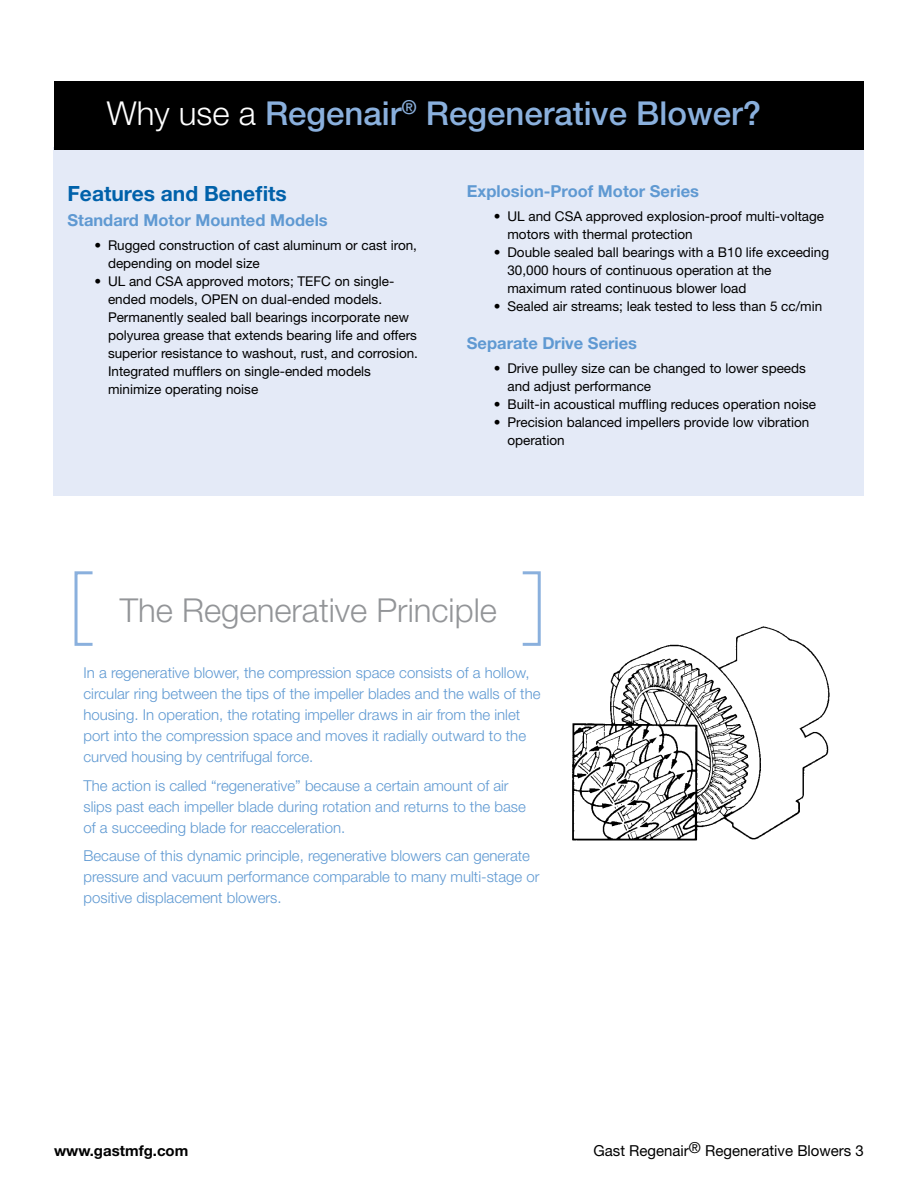
<style>
.page{position:relative;width:918px;height:1188px;background:#fff}
.page>*{position:absolute;margin:0;border:0;box-sizing:border-box;transform-origin:0 0}
.t1{font:500 33px "Helvetica Neue";color:#8ab0dd}
.t2{font:300 33px "Helvetica Neue";color:#939598}
.t3{font:700 21px "Helvetica Neue";color:#0061aa}
.t4{font:700 16.5px "Helvetica Neue";color:#5f99d2}
.t5{font:15.15px "Helvetica Neue";color:#000}
.t6{font:300 15px/21px "Helvetica Neue";color:#5f99d2}
.t7{font:700 15px "Helvetica Neue";color:#000}
.t8{font:13.5px/18px "Helvetica Neue";color:#000}
.s1{font-weight:300;color:#fff}
</style>
<div class="page">
<div style="left:54px;top:147px;width:810px;height:349px;background:#e4eaf7"></div>
<div style="left:75px;top:571px;width:19px;height:75px;border:3px solid #8ab0dd"></div>
<div style="left:521px;top:571px;width:20px;height:75px;border:3px solid #8ab0dd"></div>
<div style="left:54px;top:81px;width:810px;height:68px;background:#000"></div>
<img style="left:572px;top:626px;width:258px;height:215px">
<h1 class="t1" style="left:107px;top:94px;width:656px"><span class="s1">Why use a</span> Regenair<sup>®</sup> Regenerative Blower?</h1>
<h2 class="t3" style="left:68px;top:180px;width:221px">Features and Benefits</h2>
<p class="t4" style="left:68px;top:210px;width:262px">Standard Motor Mounted Models</p>
<p class="t8" style="left:108px;top:236px;width:311px;text-indent:-14px">• Rugged construction of cast aluminum or cast iron, depending on model size</p>
<p class="t8" style="left:108px;top:272px;width:312px;text-indent:-14px">• UL and CSA approved motors; TEFC on single&shy;ended models, OPEN on dual-ended models.<br>Permanently sealed ball bearings incorporate new polyurea grease that extends bearing life and offers superior resistance to washout, rust, and corrosion.<br>Integrated mufflers on single-ended models minimize operating noise</p>
<p class="t4" style="left:467px;top:181px;width:234px">Explosion-Proof Motor Series</p>
<p class="t8" style="left:507px;top:207px;width:318px;text-indent:-14px">• UL and CSA approved explosion-proof multi-voltage motors with thermal protection</p>
<p class="t8" style="left:507px;top:243px;width:323px;text-indent:-14px">• Double sealed ball bearings with a B10 life exceeding<br>30,000 hours of continuous operation at the maximum rated continuous blower load</p>
<p class="t8" style="left:494px;top:297px;width:330px">• Sealed air streams; leak tested to less than 5 cc/min</p>
<p class="t4" style="left:467px;top:333px;width:172px">Separate Drive Series</p>
<p class="t8" style="left:507px;top:359px;width:300px;text-indent:-14px">• Drive pulley size can be changed to lower speeds and adjust performance</p>
<p class="t8" style="left:494px;top:395px;width:324px">• Built-in acoustical muffling reduces operation noise</p>
<p class="t8" style="left:507px;top:413px;width:304px;text-indent:-14px">• Precision balanced impellers provide low vibration operation</p>
<h1 class="t2" style="left:120px;top:590px;width:379px">The Regenerative Principle</h1>
<p class="t6" style="left:84px;top:662px;width:459px">In a regenerative blower, the compression space consists of a hollow, circular ring between the tips of the impeller blades and the walls of the housing. In operation, the rotating impeller draws in air from the inlet port into the compression space and moves it radially outward to the curved housing by centrifugal force.</p>
<p class="t6" style="left:84px;top:775px;width:444px">The action is called “regenerative” because a certain amount of air slips past each impeller blade during rotation and returns to the base of a succeeding blade for reacceleration.</p>
<p class="t6" style="left:84px;top:845px;width:457px">Because of this dynamic principle, regenerative blowers can generate pressure and vacuum performance comparable to many multi-stage or positive displacement blowers.</p>
<p class="t7" style="left:54px;top:1141px;width:136px">www.gastmfg.com</p>
<p class="t5" style="left:593px;top:1141px;width:272px">Gast Regenair® Regenerative Blowers 3</p>
</div>
